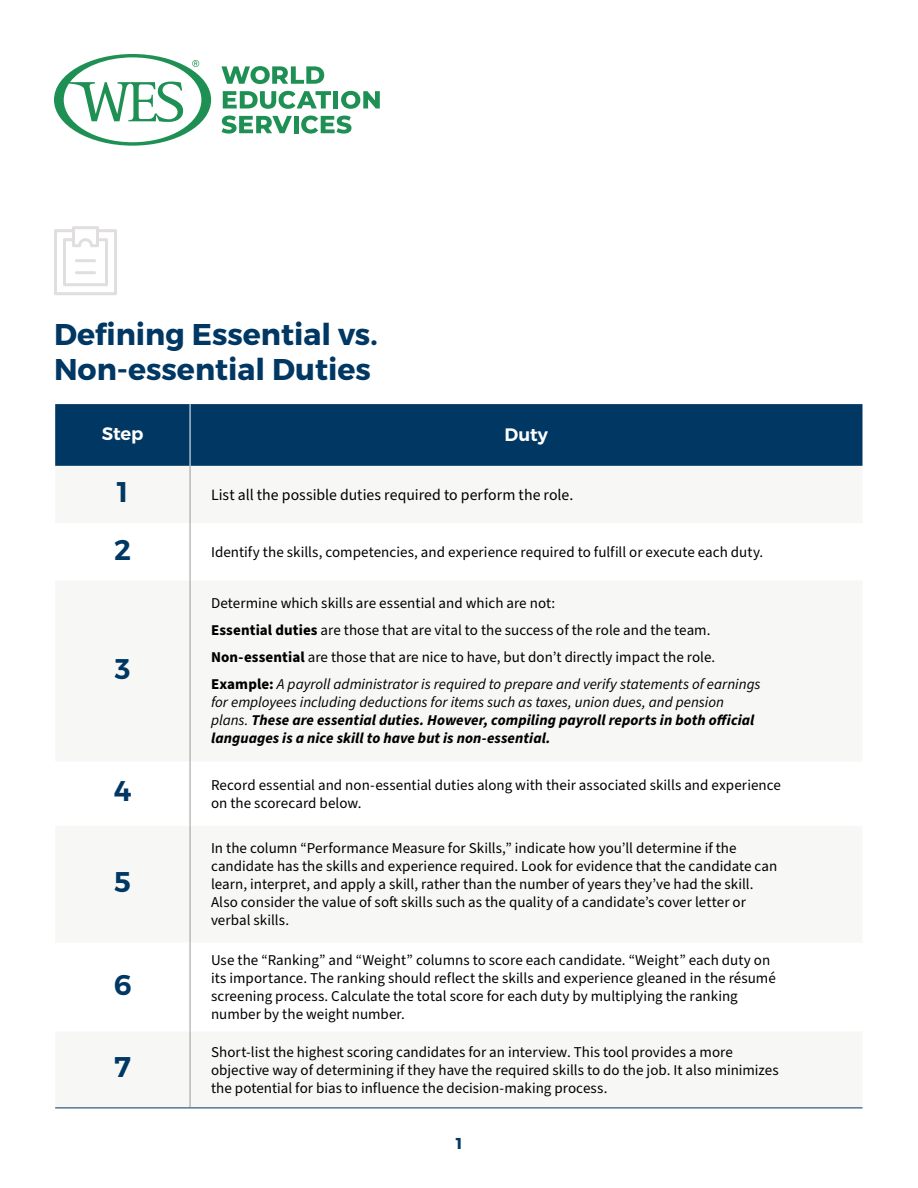
<style>
.page{position:relative;width:918px;height:1188px;background:#fff}
.page>*{position:absolute;margin:0;border:0;box-sizing:border-box;transform-origin:0 0}
.t1{font:700 30px/34.5px "Montserrat";color:#003763}
.t2{font:600 28.5px "Montserrat";color:#003763}
.t3{font:600 18px "Montserrat";letter-spacing:-.01em;color:#fff}
.t4{font:15.75px "Source Sans Pro";color:#000}
.t5{font:700 15.75px "Montserrat";color:#003763}
.t6{font:15px/18px "Source Sans Pro";color:#000}
.t7{font:italic 700 15px/18px "Source Sans Pro";letter-spacing:.005em;color:#000}
.s1{font-weight:700}
.s2{font-style:italic}
.s3{font-weight:400}
</style>
<div class="page">
<svg style="left:54px;top:54px;width:157px;height:92px"></svg>
<svg style="left:221px;top:66px;width:103px;height:18px"></svg>
<svg style="left:223px;top:91px;width:108px;height:18px"></svg>
<div style="left:333px;top:91px;width:5px;height:17px;background:#1f9054"></div>
<svg style="left:341px;top:90px;width:39px;height:19px"></svg>
<svg style="left:222px;top:116px;width:70px;height:18px"></svg>
<div style="left:294px;top:116px;width:5px;height:17px;background:#1f9054"></div>
<svg style="left:301px;top:116px;width:51px;height:18px"></svg>
<div style="left:55px;top:404px;width:807px;height:62px;background:#003763"></div>
<hr style="left:190px;top:1108px;width:673px;height:1px;background:#003763">
<hr style="left:190px;top:404px;width:1px;height:62px;background:#fff">
<hr style="left:190px;top:466px;width:1px;height:57px;background:#999">
<hr style="left:190px;top:523px;width:1px;height:57px;background:#999">
<hr style="left:190px;top:580px;width:1px;height:182px;background:#999">
<hr style="left:190px;top:762px;width:1px;height:64px;background:#999">
<hr style="left:190px;top:826px;width:1px;height:117px;background:#999">
<hr style="left:190px;top:943px;width:1px;height:88px;background:#999">
<hr style="left:190px;top:1031px;width:1px;height:77px;background:#999">
<hr style="left:55px;top:1108px;width:135px;height:1px;background:#003763">
<svg style="left:54px;top:226px;width:63px;height:69px"></svg>
<hr style="left:75px;top:259px;width:21px;height:3px;background:#e1dfde;border-radius:2px">
<hr style="left:75px;top:271px;width:21px;height:3px;background:#e1dfde;border-radius:2px">
<h1 class="t1" style="left:54px;top:319px;width:325px">Defining Essential vs.<br>Non-essential Duties</h1>
<p class="t3" style="left:102px;top:427px;width:43px">Step</p>
<p class="t3" style="left:504px;top:429px;width:45px">Duty</p>
<h2 class="t2" style="left:117px;top:482px;width:13px">1</h2>
<p class="t4" style="left:211px;top:487px;width:364px">List all the possible duties required to perform the role.</p>
<h2 class="t2" style="left:114px;top:539px;width:18px">2</h2>
<p class="t6" style="left:211px;top:544px;width:554px">Identify the skills, competencies, and experience required to fulfill or execute each duty.</p>
<h2 class="t2" style="left:115px;top:659px;width:17px">3</h2>
<p class="t6" style="left:211px;top:591px;width:551px;line-height:27px">Determine which skills are essential and which are not:<br><span class="s1">Essential duties</span> are those that are vital to the success of the role and the team.<br><span class="s1">Non-essential</span> are those that are nice to have, but don’t directly impact the role.<br><span class="s1">Example:</span> <span class="s2">A payroll administrator is required to prepare and verify statements of earnings</span></p>
<p class="t7" style="left:211px;top:695px;width:545px"><span class="s3">for employees including deductions for items such as taxes, union dues, and pension plans.</span> These are essential duties. However, compiling payroll reports in both official languages is a nice skill to have but is non-essential.</p>
<h2 class="t2" style="left:114px;top:781px;width:19px">4</h2>
<p class="t6" style="left:211px;top:776px;width:571px">Record essential and non-essential duties along with their associated skills and experience on the scorecard below.</p>
<h2 class="t2" style="left:114px;top:872px;width:18px">5</h2>
<h2 class="t2" style="left:114px;top:975px;width:19px">6</h2>
<p class="t6" style="left:211px;top:840px;width:568px">In the column “Performance Measure for Skills,” indicate how you’ll determine if the candidate has the skills and experience required. Look for evidence that the candidate can learn, interpret, and apply a skill, rather than the number of years they’ve had the skill.<br>Also consider the value of soft skills such as the quality of a candidate’s cover letter or verbal skills.</p>
<p class="t6" style="left:211px;top:952px;width:566px">Use the “Ranking” and “Weight” columns to score each candidate. “Weight” each duty on its importance. The ranking should reflect the skills and experience gleaned in the résumé screening process. Calculate the total score for each duty by multiplying the ranking number by the weight number.</p>
<h2 class="t2" style="left:114px;top:1057px;width:18px">7</h2>
<p class="t6" style="left:211px;top:1043px;width:569px">Short-list the highest scoring candidates for an interview. This tool provides a more objective way of determining if they have the required skills to do the job. It also minimizes the potential for bias to influence the decision-making process.</p>
<p class="t5" style="left:456px;top:1137px;width:8px">1</p>
</div>
